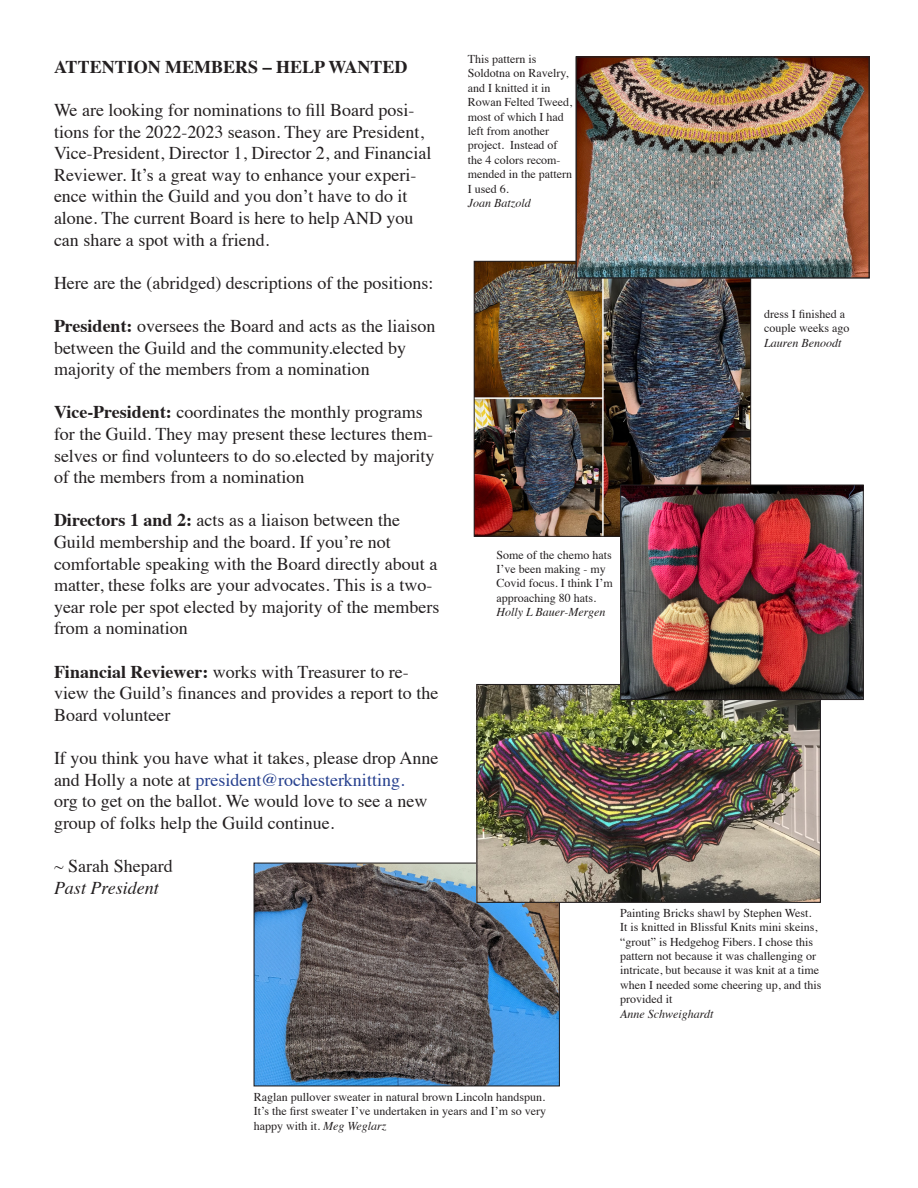
<style>
.page{position:relative;width:918px;height:1188px;background:#fff}
.page>*{position:absolute;margin:0;border:0;box-sizing:border-box;transform-origin:0 0}
.t1{font:18px/21.6px "Times";color:#231f20}
.t2{font:700 18px "Times";color:#231f20}
.t3{font:italic 18px "Times";color:#231f20}
.t4{font:12px/14.4px "Times";color:#231f20}
.t5{font:italic 12px "Times";color:#231f20}
.s1{font-weight:700}
.s2{color:#253f8e}
.s3{font-style:italic}
</style>
<div class="page">
<img style="left:256px;top:865px;width:302px;height:219px">
<div style="left:254px;top:863px;width:306px;height:223px;border:1px solid #231f20"></div>
<img style="left:478px;top:686px;width:341px;height:215px">
<div style="left:476px;top:684px;width:345px;height:219px;border:1px solid #231f20"></div>
<img style="left:476px;top:263px;width:273px;height:272px">
<img style="left:577px;top:58px;width:291px;height:219px">
<div style="left:575px;top:56px;width:295px;height:223px;border:1px solid #231f20"></div>
<img style="left:622px;top:487px;width:240px;height:211px">
<div style="left:620px;top:485px;width:244px;height:215px;border:1px solid #231f20"></div>
<p class="t2" style="left:54px;top:49px;width:355px">ATTENTION MEMBERS – HELP WANTED</p>
<p class="t1" style="left:54px;top:98px;width:379px">We are looking for nominations to fill Board posi&shy;tions for the 2022-2023 season. They are President, Vice-President, Director 1, Director 2, and Financial Reviewer. It’s a great way to enhance your experi&shy;ence within the Guild and you don’t have to do it alone. The current Board is here to help AND you can share a spot with a friend.</p>
<p class="t1" style="left:54px;top:270px;width:381px">Here are the (abridged) descriptions of the positions:</p>
<p class="t1" style="left:54px;top:314px;width:383px"><span class="s1">President:</span> oversees the Board and acts as the liaison between the Guild and the community.elected by majority of the members from a nomination</p>
<p class="t1" style="left:54px;top:400px;width:382px"><span class="s1">Vice-President:</span> coordinates the monthly programs for the Guild. They may present these lectures them&shy;selves or find volunteers to do so.elected by majority of the members from a nomination</p>
<p class="t1" style="left:54px;top:508px;width:387px"><span class="s1">Directors 1 and 2:</span> acts as a liaison between the Guild membership and the board. If you’re not comfortable speaking with the Board directly about a matter, these folks are your advocates. This is a two&shy;year role per spot elected by majority of the members from a nomination</p>
<p class="t1" style="left:54px;top:659px;width:386px"><span class="s1">Financial Reviewer:</span> works with Treasurer to re&shy;view the Guild’s finances and provides a report to the<br>Board volunteer</p>
<p class="t1" style="left:54px;top:746px;width:386px">If you think you have what it takes, please drop Anne and Holly a note at <span class="s2">president@rochesterknitting.<br></span>org to get on the ballot. We would love to see a new group of folks help the Guild continue.</p>
<p class="t1" style="left:54px;top:854px;width:120px">~ Sarah Shepard</p>
<p class="t3" style="left:54px;top:872px;width:106px">Past President</p>
<p class="t4" style="left:468px;top:51px;width:106px">This pattern is<br>Soldotna on Ravelry, and I knitted it in<br>Rowan Felted Tweed, most of which I had left from another project. Instead of the 4 colors recom&shy;mended in the pattern<br>I used 6.</p>
<p class="t5" style="left:468px;top:193px;width:64px">Joan Batzold</p>
<p class="t4" style="left:496px;top:546px;width:118px">Some of the chemo hats<br>I’ve been making - my<br>Covid focus. I think I’m approaching 80 hats.</p>
<p class="t5" style="left:496px;top:602px;width:111px">Holly L Bauer-Mergen</p>
<p class="t4" style="left:764px;top:306px;width:87px">dress I finished a couple weeks ago</p>
<p class="t5" style="left:764px;top:332px;width:79px">Lauren Benoodt</p>
<p class="t4" style="left:620px;top:905px;width:203px">Painting Bricks shawl by Stephen West.<br>It is knitted in Blissful Knits mini skeins, “grout” is Hedgehog Fibers. I chose this pattern not because it was challenging or intricate, but because it was knit at a time when I needed some cheering up, and this provided it</p>
<p class="t5" style="left:620px;top:1003px;width:95px">Anne Schweighardt</p>
<p class="t4" style="left:254px;top:1088px;width:294px;text-align:justify">Raglan pullover sweater in natural brown Lincoln handspun.<br>It’s the first sweater I’ve undertaken in years and I’m so very happy with it. <span class="s3">Meg Weglarz</span></p>
</div>
